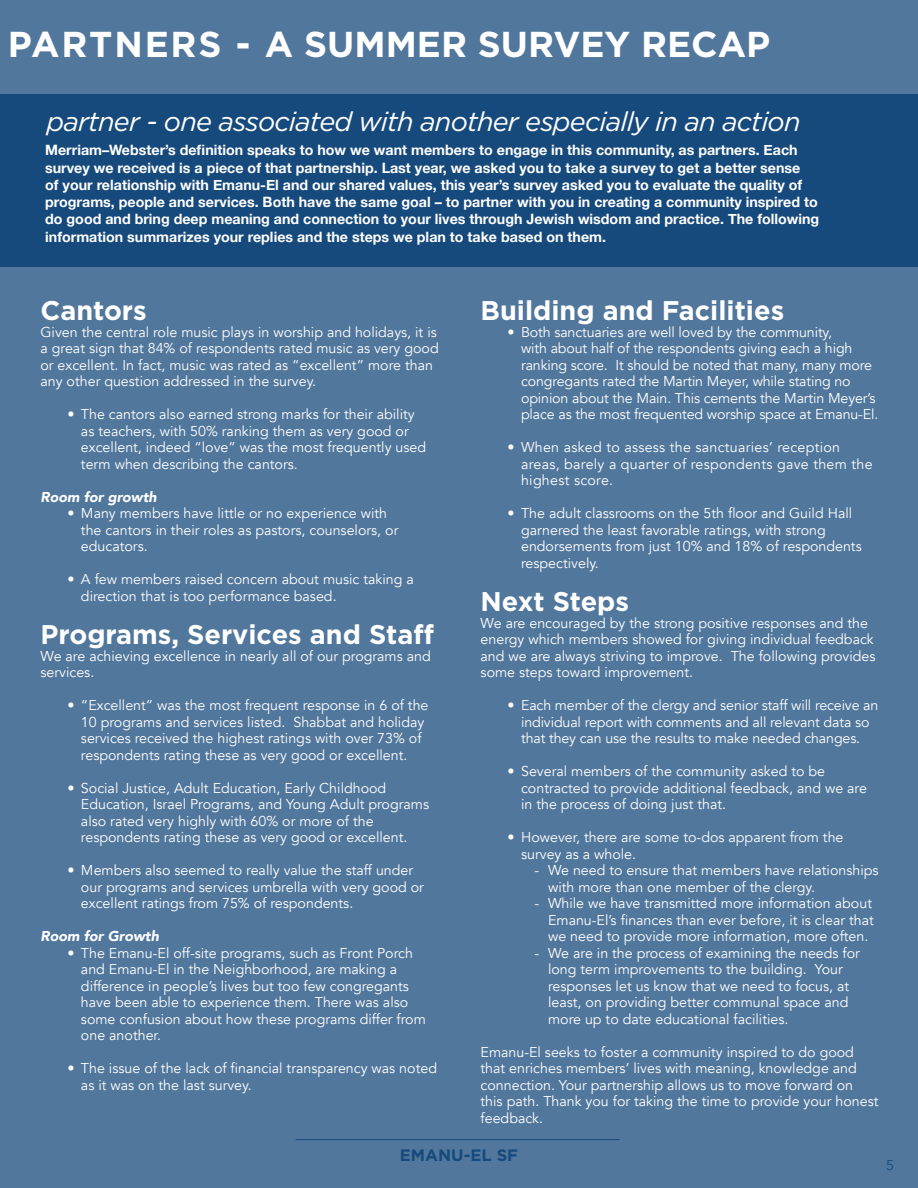
<style>
.page{position:relative;width:918px;height:1188px;background:#51779c}
.page>*{position:absolute;margin:0;border:0;box-sizing:border-box;transform-origin:0 0}
.t1{font:700 36px "Gotham";color:#fff}
.t2{font:700 27px "Gotham";color:#fff}
.t3{font:italic 27px "Gotham";letter-spacing:-.03em;color:#fff}
.t4{font:700 16.5px "Gotham";color:#174a7c}
.t5{font:14.25px/16.5px "Avenir";color:#fff}
.t6{font:700 14.25px/17.2px "Helvetica Neue";color:#fff}
.t7{font:14.25px/16.5px "Avenir";letter-spacing:.02em;color:#fff}
.t8{font:italic 900 14.25px "Avenir";color:#fff}
.t9{font:14.25px "Avenir";color:#174a7c}
</style>
<div class="page">
<div style="left:0;top:94px;width:918px;height:173px;background:#174a7c"></div>
<h1 class="t1" style="left:8px;top:20px;width:764px">PARTNERS - A SUMMER SURVEY RECAP</h1>
<h2 class="t3" style="left:46px;top:104px;width:756px">partner - one associated with another especially in an action</h2>
<p class="t6" style="left:45px;top:142px;width:776px">Merriam–Webster’s definition speaks to how we want members to engage in this community, as partners. Each survey we received is a piece of that partnership. Last year, we asked you to take a survey to get a better sense<br>of your relationship with Emanu-El and our shared values, this year’s survey asked you to evaluate the quality of programs, people and services. Both have the same goal – to partner with you in creating a community inspired to do good and bring deep meaning and connection to your lives through Jewish wisdom and practice. The following information summarizes your replies and the steps we plan to take based on them.</p>
<h2 class="t2" style="left:40px;top:293px;width:108px">Cantors</h2>
<p class="t5" style="left:40px;top:324px;width:400px">Given the central role music plays in worship and holidays, it is a great sign that 84% of respondents rated music as very good or excellent. In fact, music was rated as “excellent” more than any other question addressed in the survey.</p>
<p class="t5" style="left:81px;top:406px;width:347px;text-indent:-13px">• The cantors also earned strong marks for their ability as teachers, with 50% ranking them as very good or excellent, indeed “love” was the most frequently used term when describing the cantors.</p>
<p class="t8" style="left:40px;top:485px;width:118px">Room for growth</p>
<p class="t5" style="left:81px;top:505px;width:319px;text-indent:-13px">• Many members have little or no experience with the cantors in their roles as pastors, counselors, or educators.</p>
<p class="t5" style="left:81px;top:571px;width:334px;text-indent:-13px">• A few members raised concern about music taking a direction that is too performance based.</p>
<h2 class="t2" style="left:40px;top:617px;width:395px">Programs, Services and Staff</h2>
<p class="t5" style="left:40px;top:648px;width:392px">We are achieving excellence in nearly all of our programs and services.</p>
<p class="t5" style="left:81px;top:697px;width:349px;text-indent:-13px">• “Excellent” was the most frequent response in 6 of the 10 programs and services listed. Shabbat and holiday services received the highest ratings with over 73% of respondents rating these as very good or excellent.</p>
<p class="t5" style="left:81px;top:780px;width:350px;text-indent:-13px">• Social Justice, Adult Education, Early Childhood Education, Israel Programs, and Young Adult programs also rated very highly with 60% or more of the respondents rating these as very good or excellent.</p>
<p class="t5" style="left:81px;top:862px;width:345px;text-indent:-13px">• Members also seemed to really value the staff under our programs and services umbrella with very good or excellent ratings from 75% of respondents.</p>
<p class="t8" style="left:40px;top:924px;width:120px">Room for Growth</p>
<p class="t5" style="left:81px;top:945px;width:346px;text-indent:-13px">• The Emanu-El off-site programs, such as Front Porch and Emanu-El in the Neighborhood, are making a difference in people’s lives but too few congregants have been able to experience them. There was also some confusion about how these programs differ from one another.</p>
<p class="t5" style="left:81px;top:1060px;width:358px;text-indent:-13px">• The issue of the lack of financial transparency was noted as it was on the last survey.</p>
<h2 class="t2" style="left:481px;top:293px;width:305px">Building and Facilities</h2>
<p class="t5" style="left:521px;top:324px;width:359px;text-indent:-13px">• Both sanctuaries are well loved by the community,<br>with about half of the respondents giving each a high ranking score. It should be noted that many, many more congregants rated the Martin Meyer, while stating no opinion about the Main. This cements the Martin Meyer’s place as the most frequented worship space at Emanu-El.</p>
<p class="t7" style="left:521px;top:439px;width:353px;text-indent:-13px">• When asked to assess the sanctuaries’ reception areas, barely a quarter of respondents gave them the highest score.</p>
<p class="t5" style="left:521px;top:505px;width:342px;text-indent:-13px">• The adult classrooms on the 5th floor and Guild Hall garnered the least favorable ratings, with strong endorsements from just 10% and 18% of respondents respectively.</p>
<h2 class="t2" style="left:481px;top:584px;width:150px">Next Steps</h2>
<p class="t5" style="left:481px;top:615px;width:397px">We are encouraged by the strong positive responses and the energy which members showed for giving individual feedback and we are always striving to improve. The following provides some steps toward improvement.</p>
<p class="t5" style="left:508px;top:697px;width:372px;text-align:center">• Each member of the clergy and senior staff will receive an individual report with comments and all relevant data so that they can use the results to make needed changes.</p>
<p class="t5" style="left:521px;top:763px;width:347px;text-indent:-13px">• Several members of the community asked to be contracted to provide additional feedback, and we are in the process of doing just that.</p>
<p class="t5" style="left:521px;top:829px;width:324px;text-indent:-13px">• However, there are some to-dos apparent from the survey as a whole.</p>
<p class="t5" style="left:548px;top:862px;width:332px;text-indent:-13px">- We need to ensure that members have relationships with more than one member of the clergy.</p>
<p class="t5" style="left:548px;top:895px;width:327px;text-indent:-13px">- While we have transmitted more information about<br>Emanu-El’s finances than ever before, it is clear that we need to provide more information, more often.</p>
<p class="t5" style="left:548px;top:945px;width:313px;text-indent:-13px">- We are in the process of examining the needs for long term improvements to the building. Your responses let us know that we need to focus, at least, on providing better communal space and more up to date educational facilities.</p>
<p class="t5" style="left:481px;top:1044px;width:399px">Emanu-El seeks to foster a community inspired to do good that enriches members’ lives with meaning, knowledge and connection. Your partnership allows us to move forward on this path. Thank you for taking the time to provide your honest feedback.</p>
<p class="t4" style="left:400px;top:1144px;width:120px">EMANU-EL SF</p>
<p class="t9" style="left:886px;top:1157px;width:9px">5</p>
</div>
